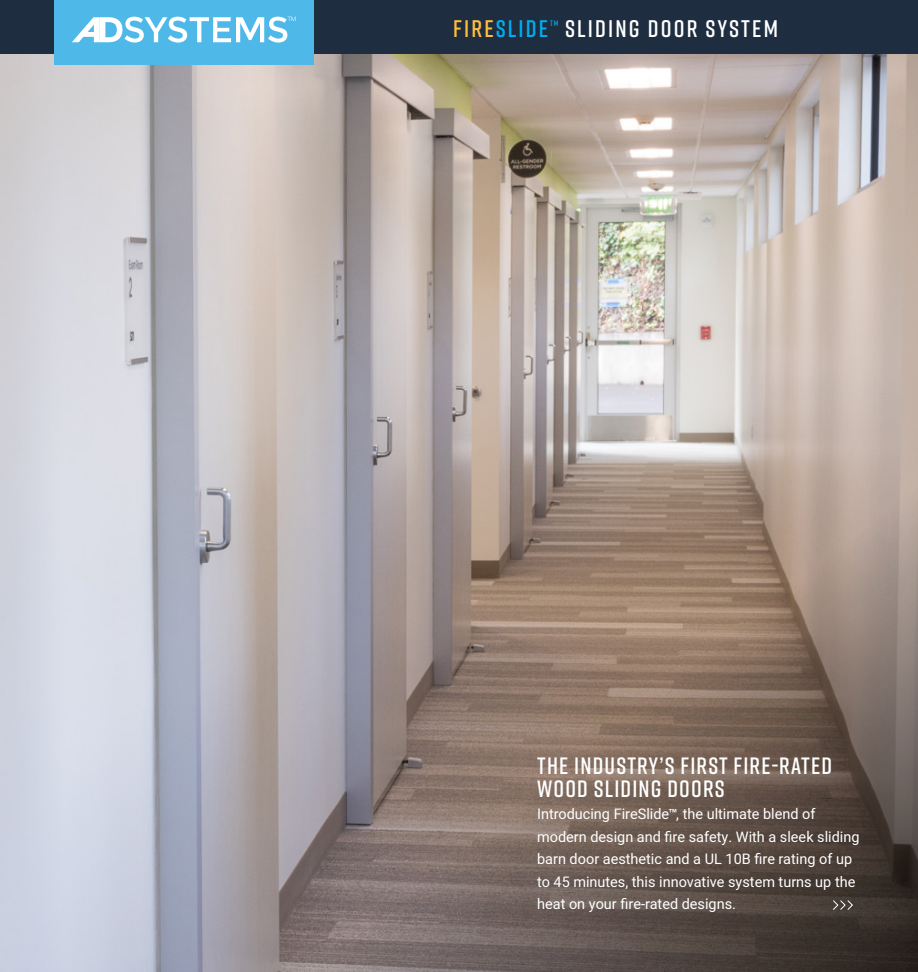
<style>
.page{position:relative;width:918px;height:972px;background:#fff}
.page>*{position:absolute;margin:0;border:0;box-sizing:border-box;transform-origin:0 0}
.t1{font:600 24px "Rift";letter-spacing:.09em;color:#fff}
.t2{font:600 24px "Rift";letter-spacing:.09em;color:#00aeef}
.Paragraph_Style_1{font:600 23.7px/22.5px "Rift";letter-spacing:.05em;color:#fff}
.Paragraph_Style_1-2{font:14.4px/22.5px "Heebo";color:#fff}
.t3{font:600 7.8px "Rift";color:#00aeef}
.s1{color:#febd3b}
.s2{font-family:"Acumin Pro";font-weight:500}
</style>
<div class="page">
<img style="left:0;top:54px;width:918px;height:918px">
<svg style="left:233px;top:366px;width:685px;height:606px;background:#92837d"></svg>
<div style="left:0;top:0;width:918px;height:54px;background:#1f2d40"></div>
<div style="left:54px;top:0;width:260px;height:65px;background:#4eb9e9"></div>
<svg style="left:72px;top:17px;width:224px;height:26px"></svg>
<svg style="left:832px;top:900px;width:22px;height:11px"></svg>
<p class="t2" style="left:453px;top:12px;width:97px"><span class="s1">FIRE</span>SLIDE</p>
<p class="t3" style="left:550px;top:18px;width:10px">TM</p>
<p class="t1" style="left:565px;top:12px;width:214px">SLIDING DOOR SYSTEM</p>
<p class="Paragraph_Style_1" style="left:537px;top:754px;width:296px">THE INDUSTRY’S FIRST FIRE-RATED<br>WOOD SLIDING DOORS</p>
<p class="Paragraph_Style_1-2" style="left:537px;top:803px;width:324px">Introducing FireSlide<span class="s2">™</span>, the ultimate blend of modern design and fire safety. With a sleek sliding barn door aesthetic and a UL 10B fire rating of up to 45 minutes, this innovative system turns up the heat on your fire-rated designs.</p>
</div>
